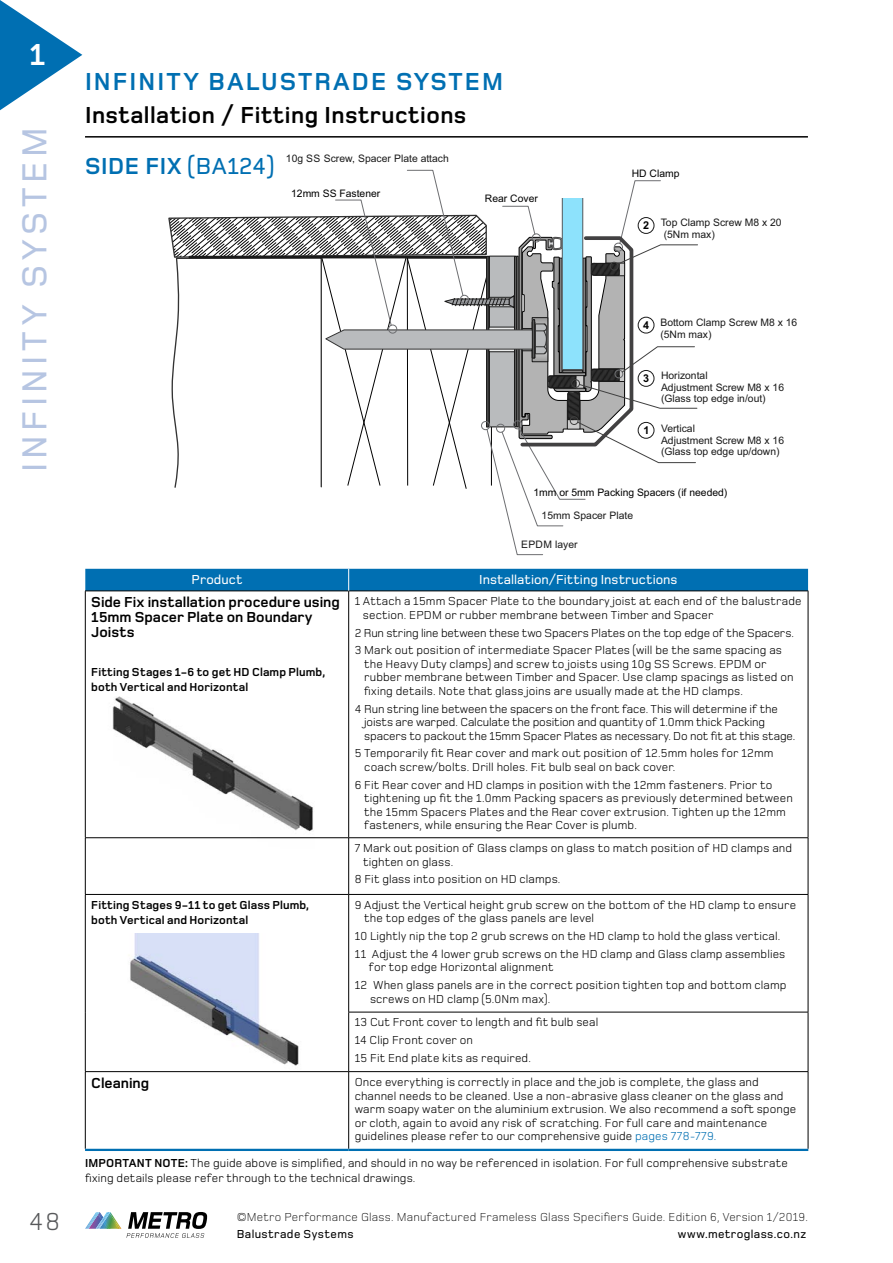
<style>
.page{position:relative;width:893px;height:1263px;background:#fff}
.page>*{position:absolute;margin:0;border:0;box-sizing:border-box;transform-origin:0 0}
.t1{font:500 36px "Foundry Monoline OT3";letter-spacing:.12em;color:#b6c5e2}
.t2{font:700 31.5px "Foundry Monoline OT3";color:#fff}
.t3{font:700 25.5px "Foundry Monoline OT3";letter-spacing:.08em;color:#006fb2}
.t4{font:25.5px "Foundry Monoline OT3";color:#58595b}
.t5{font:700 24px/51px "Foundry Monoline OT3";letter-spacing:.02em;color:#000}
.t6{font:700 15px/15px "Foundry Monoline OT3";color:#000}
.t7{font:500 13.5px "Foundry Monoline OT3";letter-spacing:.005em;color:#fff}
.t8{font:700 12.15px "Arial";color:#000}
.t9{font:12px/13.5px "Foundry Monoline OT3";letter-spacing:.01em;color:#000}
.t10{font:12px/13.5px "Foundry Monoline OT3";letter-spacing:-.01em;color:#000}
.t11{font:700 12px/15px "Foundry Monoline OT3";letter-spacing:.01em;color:#000}
.t12{font:300 12px "Foundry Monoline OT3";letter-spacing:.02em;color:#000}
.t13{font:500 12px "Foundry Monoline OT3";letter-spacing:.03em;color:#000}
.t14{font:700 10.8px "Arial";color:#000}
.t15{font:10.35px/11.6px "Arial";color:#191919}
.t16{font:10.35px "Arial";color:#000}
.s1{color:#006fb2}
.s2{font-weight:500;color:#006fb2}
.s3{font-weight:700}
</style>
<div class="page">
<svg style="left:85px;top:1212px;width:36px;height:17px"></svg>
<svg style="left:127px;top:1212px;width:80px;height:26px"></svg>
<svg style="left:0;top:0;width:82px;height:111px"></svg>
<img style="left:117px;top:933px;width:192px;height:140px">
<img style="left:102px;top:696px;width:222px;height:143px">
<hr style="left:85px;top:591px;width:264px;height:1px;background:#000">
<hr style="left:85px;top:591px;width:1px;height:246px;background:#000">
<hr style="left:349px;top:591px;width:459px;height:1px;background:#000">
<hr style="left:348px;top:591px;width:1px;height:246px;background:#000">
<hr style="left:808px;top:591px;width:1px;height:246px;background:#000">
<hr style="left:85px;top:837px;width:264px;height:1px;background:#000">
<hr style="left:85px;top:838px;width:1px;height:56px;background:#000">
<hr style="left:349px;top:837px;width:459px;height:1px;background:#000">
<hr style="left:348px;top:838px;width:1px;height:56px;background:#000">
<hr style="left:808px;top:838px;width:1px;height:56px;background:#000">
<hr style="left:85px;top:895px;width:1px;height:117px;background:#000">
<hr style="left:348px;top:895px;width:1px;height:117px;background:#000">
<hr style="left:808px;top:895px;width:1px;height:117px;background:#000">
<hr style="left:85px;top:1012px;width:1px;height:59px;background:#000">
<hr style="left:348px;top:1012px;width:1px;height:59px;background:#000">
<hr style="left:808px;top:1012px;width:1px;height:59px;background:#000">
<hr style="left:85px;top:1072px;width:1px;height:77px;background:#000">
<hr style="left:348px;top:1072px;width:1px;height:77px;background:#000">
<hr style="left:808px;top:1072px;width:1px;height:77px;background:#000">
<div style="left:85px;top:569px;width:723px;height:22px;background:#006fb2"></div>
<hr style="left:85px;top:1149px;width:264px;height:2px;background:#006fb2">
<hr style="left:349px;top:1149px;width:459px;height:2px;background:#006fb2">
<hr style="left:348px;top:1012px;width:460px;height:1px;background:#000">
<hr style="left:85px;top:894px;width:264px;height:1px;background:#000">
<hr style="left:349px;top:894px;width:459px;height:1px;background:#000">
<hr style="left:85px;top:1071px;width:264px;height:1px;background:#000">
<hr style="left:349px;top:1071px;width:459px;height:1px;background:#000">
<hr style="left:85px;top:136px;width:723px;height:2px;background:#000">
<svg style="left:168px;top:170px;width:530px;height:385px"></svg>
<h2 class="t2" style="left:29px;top:33px;width:17px">1</h2>
<h1 class="t1" style="left:10px;top:472px;width:346px;rotate:-90deg">INFINITY SYSTEM</h1>
<h3 class="t3" style="left:85px;top:64px;width:420px">INFINITY BALUSTRADE SYSTEM</h3>
<h3 class="t5" style="left:85px;top:89px;width:383px">Installation / Fitting Instructions<br><span class="s1">SIDE FIX</span> <span class="s2">(BA124)</span></h3>
<p class="t8" style="left:261px;top:114px;width:390px">Fitting Stages 9-11 to get Glass Plumb, both Vertical and Horizontal</p>
<p class="t15" style="left:286px;top:153px;width:164px">10g SS Screw, Spacer Plate attach</p>
<p class="t16" style="left:632px;top:166px;width:49px">HD Clamp</p>
<p class="t16" style="left:291px;top:186px;width:91px">12mm SS Fastener</p>
<p class="t16" style="left:485px;top:191px;width:54px">Rear Cover</p>
<p class="t14" style="left:643px;top:218px;width:8px">2</p>
<p class="t15" style="left:661px;top:217px;width:122px">Top Clamp Screw M8 x 20 (5Nm max)</p>
<p class="t14" style="left:643px;top:318px;width:8px">4</p>
<p class="t14" style="left:643px;top:371px;width:8px">3</p>
<p class="t14" style="left:643px;top:423px;width:8px">1</p>
<p class="t15" style="left:660px;top:317px;width:138px">Bottom Clamp Screw M8 x 16 (5Nm max)</p>
<p class="t15" style="left:661px;top:370px;width:125px">Horizontal<br>Adjustment Screw M8 x 16 (Glass top edge in/out)</p>
<p class="t15" style="left:661px;top:422px;width:125px">Vertical<br>Adjustment Screw M8 x 16 (Glass top edge up/down)</p>
<p class="t16" style="left:534px;top:485px;width:195px">1mm or 5mm Packing Spacers (if needed)</p>
<p class="t15" style="left:542px;top:509px;width:93px">15mm Spacer Plate</p>
<p class="t15" style="left:521px;top:538px;width:58px">EPDM layer</p>
<p class="t7" style="left:192px;top:570px;width:52px">Product</p>
<p class="t7" style="left:479px;top:570px;width:200px">Installation/Fitting Instructions</p>
<p class="t6" style="left:91px;top:594px;width:250px">Side Fix installation procedure using<br>15mm Spacer Plate on Boundary<br>Joists</p>
<p class="t11" style="left:91px;top:664px;width:235px">Fitting Stages 1-6 to get HD Clamp Plumb, both Vertical and Horizontal</p>
<p class="t9" style="left:363px;top:594px;width:440px;text-indent:-8px">1 Attach a 15mm Spacer Plate to the boundary joist at each end of the balustrade section. EPDM or rubber membrane between Timber and Spacer</p>
<p class="t9" style="left:355px;top:623px;width:441px;line-height:17.7px">2 Run string line between these two Spacers Plates on the top edge of the Spacers.<br>3 Mark out position of intermediate Spacer Plates (will be the same spacing as</p>
<p class="t9" style="left:364px;top:656px;width:431px">the Heavy Duty clamps) and screw to joists using 10g SS Screws. EPDM or rubber membrane between Timber and Spacer. Use clamp spacings as listed on fixing details. Note that glass joins are usually made at the HD clamps.</p>
<p class="t10" style="left:364px;top:701px;width:433px;text-indent:-10px">4 Run string line between the spacers on the front face. This will determine if the joists are warped. Calculate the position and quantity of 1.0mm thick Packing spacers to packout the 15mm Spacer Plates as necessary. Do not fit at this stage.</p>
<p class="t9" style="left:364px;top:746px;width:411px;text-indent:-10px">5 Temporarily fit Rear cover and mark out position of 12.5mm holes for 12mm coach screw/bolts. Drill holes. Fit bulb seal on back cover.</p>
<p class="t9" style="left:364px;top:777px;width:430px;text-indent:-10px">6 Fit Rear cover and HD clamps in position with the 12mm fasteners. Prior to tightening up fit the 1.0mm Packing spacers as previously determined between the 15mm Spacers Plates and the Rear cover extrusion. Tighten up the 12mm fasteners, while ensuring the Rear Cover is plumb.</p>
<p class="t9" style="left:363px;top:840px;width:430px;text-indent:-8px">7 Mark out position of Glass clamps on glass to match position of HD clamps and tighten on glass.</p>
<p class="t9" style="left:355px;top:872px;width:207px">8 Fit glass into position on HD clamps.</p>
<p class="t11" style="left:91px;top:897px;width:219px">Fitting Stages 9-11 to get Glass Plumb, both Vertical and Horizontal</p>
<p class="t9" style="left:364px;top:897px;width:433px;text-indent:-10px">9 Adjust the Vertical height grub screw on the bottom of the HD clamp to ensure the top edges of the glass panels are level</p>
<p class="t9" style="left:355px;top:926px;width:432px;line-height:17.7px">10 Lightly nip the top 2 grub screws on the HD clamp to hold the glass vertical.<br>11 Adjust the 4 lower grub screws on the HD clamp and Glass clamp assemblies</p>
<p class="t9" style="left:355px;top:958px;width:433px;line-height:17.7px;text-indent:14px">for top edge Horizontal alignment<br>12 When glass panels are in the correct position tighten top and bottom clamp</p>
<p class="t9" style="left:355px;top:986px;width:245px;line-height:23.9px;text-indent:15px">screws on HD clamp (5.0Nm max).<br>13 Cut Front cover to length and fit bulb seal</p>
<p class="t9" style="left:355px;top:1030px;width:178px;line-height:17.7px">14 Clip Front cover on<br>15 Fit End plate kits as required.</p>
<p class="t6" style="left:91px;top:1075px;width:59px">Cleaning</p>
<p class="t9" style="left:355px;top:1074px;width:443px">Once everything is correctly in place and the job is complete, the glass and channel needs to be cleaned. Use a non-abrasive glass cleaner on the glass and warm soapy water on the aluminium extrusion. We also recommend a soft sponge or cloth, again to avoid any risk of scratching. For full care and maintenance guidelines please refer to our comprehensive guide <span class="s1">pages 778-779.</span></p>
<p class="t9" style="left:85px;top:1155px;width:704px;line-height:15px"><span class="s3">IMPORTANT NOTE:</span> The guide above is simplified, and should in no way be referenced in isolation. For full comprehensive substrate fixing details please refer through to the technical drawings.</p>
<h3 class="t4" style="left:29px;top:1203px;width:32px">48</h3>
<p class="t12" style="left:237px;top:1208px;width:573px">©Metro Performance Glass. Manufactured Frameless Glass Specifiers Guide. Edition 6, Version 1/2019.</p>
<p class="t13" style="left:237px;top:1225px;width:118px">Balustrade Systems</p>
<p class="t13" style="left:678px;top:1225px;width:130px">www.metroglass.co.nz</p>
</div>
